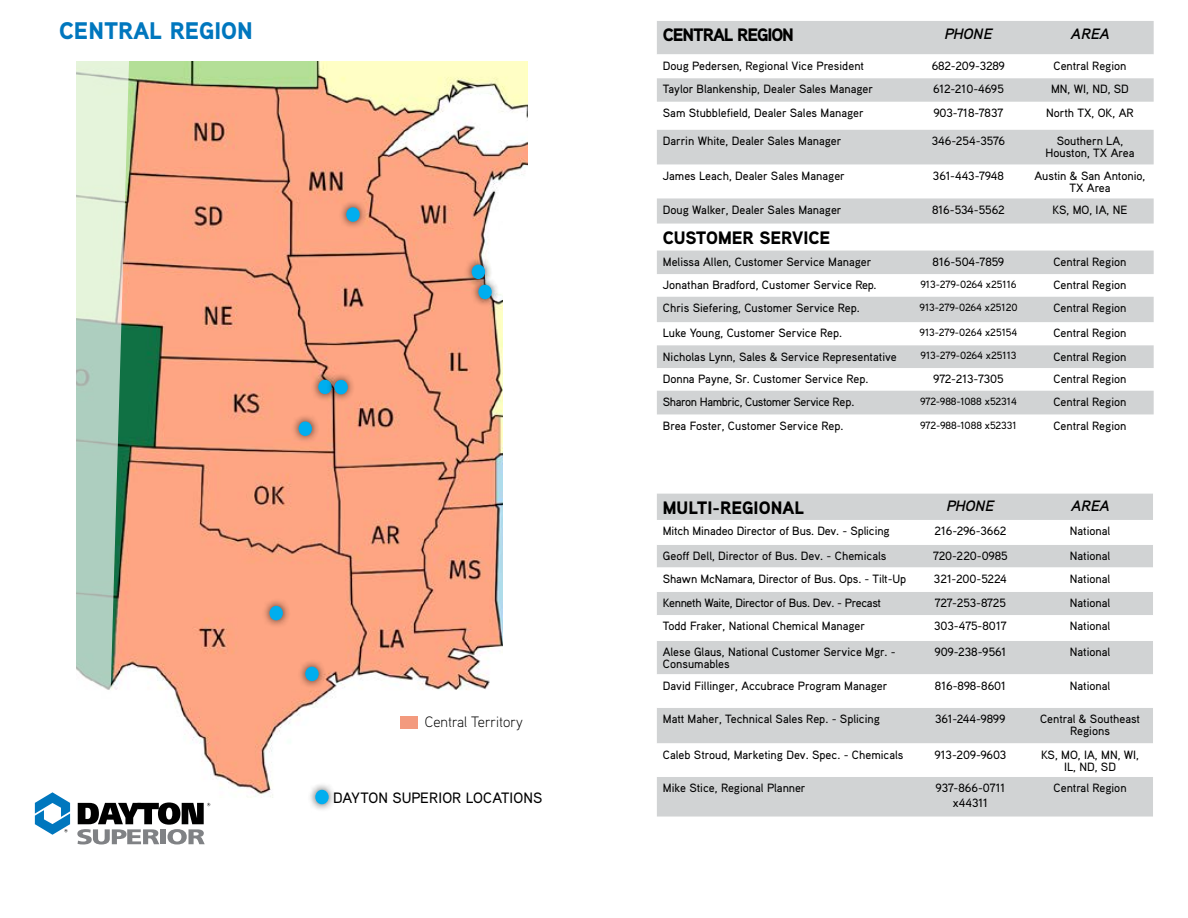
<style>
.page{position:relative;width:1188px;height:918px;background:#fff}
.page>*{position:absolute;margin:0;border:0;box-sizing:border-box;transform-origin:0 0}
.t1{font:900 24px "Aaux Pro OT";color:#0077be}
.t2{font:900 18px "Aaux Pro OT";color:#000}
.t3{font:900 18px "Aaux Pro OT";letter-spacing:-.06em;color:#000}
.t4{font:500 15px "Aaux Pro OT";letter-spacing:.01em;color:#000}
.t5{font:italic 700 15px "Aaux Pro OT";letter-spacing:-.01em;color:#000}
.t6{font:300 15px "Aaux Pro OT";color:#000}
.t7{font:500 12px/12px "Aaux Pro OT";color:#000;text-align:center}
.t8{font:500 12px "Aaux Pro OT";letter-spacing:-.02em;color:#000}
.t9{font:500 12px "Aaux Pro OT";letter-spacing:-.025em;color:#000}
.t10{font:500 12px "Aaux Pro OT";letter-spacing:-.03em;color:#000}
.t11{font:500 10.5px "Aaux Pro OT";color:#000}
</style>
<div class="page">
<svg style="left:657px;top:21px;width:497px;height:393px;fill:#d1d3d4"></svg>
<svg style="left:657px;top:54px;width:497px;height:24px"></svg>
<img style="left:78px;top:62px;width:450px;height:744px">
<svg style="left:35px;top:792px;width:35px;height:43px"></svg>
<svg style="left:77px;top:803px;width:133px;height:42px"></svg>
<div style="left:307px;top:782px;width:29px;height:31px;background:#000;opacity:.75"></div>
<div style="left:316px;top:791px;width:12px;height:13px;background:#00aeef;border-radius:50%"></div>
<div style="left:315px;top:790px;width:14px;height:14px;border:2px solid #00aeef;border-radius:50%"></div>
<div style="left:338px;top:200px;width:29px;height:30px;background:#000;opacity:.75"></div>
<div style="left:347px;top:208px;width:12px;height:13px;background:#00aeef;border-radius:50%"></div>
<div style="left:346px;top:207px;width:14px;height:15px;border:2px solid #00aeef;border-radius:50%"></div>
<div style="left:310px;top:372px;width:29px;height:30px;background:#000;opacity:.75"></div>
<div style="left:319px;top:380px;width:12px;height:13px;background:#00aeef;border-radius:50%"></div>
<div style="left:318px;top:380px;width:14px;height:14px;border:2px solid #00aeef;border-radius:50%"></div>
<div style="left:326px;top:372px;width:29px;height:31px;background:#000;opacity:.75"></div>
<div style="left:335px;top:381px;width:12px;height:13px;background:#00aeef;border-radius:50%"></div>
<div style="left:334px;top:380px;width:14px;height:14px;border:2px solid #00aeef;border-radius:50%"></div>
<div style="left:297px;top:659px;width:29px;height:30px;background:#000;opacity:.75"></div>
<div style="left:306px;top:667px;width:12px;height:13px;background:#00aeef;border-radius:50%"></div>
<div style="left:305px;top:667px;width:14px;height:14px;border:2px solid #00aeef;border-radius:50%"></div>
<div style="left:290px;top:414px;width:30px;height:30px;background:#000;opacity:.75"></div>
<div style="left:299px;top:422px;width:12px;height:13px;background:#00aeef;border-radius:50%"></div>
<div style="left:299px;top:421px;width:13px;height:15px;border:2px solid #00aeef;border-radius:50%"></div>
<div style="left:261px;top:598px;width:29px;height:31px;background:#000;opacity:.75"></div>
<div style="left:270px;top:607px;width:12px;height:13px;background:#00aeef;border-radius:50%"></div>
<div style="left:269px;top:606px;width:14px;height:14px;border:2px solid #00aeef;border-radius:50%"></div>
<div style="left:463px;top:257px;width:30px;height:30px;background:#000;opacity:.75"></div>
<div style="left:472px;top:265px;width:12px;height:13px;background:#00aeef;border-radius:50%"></div>
<div style="left:472px;top:265px;width:13px;height:14px;border:2px solid #00aeef;border-radius:50%"></div>
<div style="left:470px;top:277px;width:29px;height:31px;background:#000;opacity:.75"></div>
<div style="left:479px;top:285px;width:12px;height:13px;background:#00aeef;border-radius:50%"></div>
<div style="left:478px;top:285px;width:14px;height:14px;border:2px solid #00aeef;border-radius:50%"></div>
<svg style="left:76px;top:61px;width:54px;height:661px;background:#bed1bc"></svg>
<div style="left:400px;top:716px;width:18px;height:13px;background:#f39a7e"></div>
<div style="left:503px;top:179px;width:72px;height:502px;background:#fff"></div>
<div style="left:657px;top:494px;width:496px;height:323px;background:#d1d3d4"></div>
<svg style="left:657px;top:520px;width:496px;height:257px"></svg>
<div style="left:388px;top:732px;width:40px;height:28px;background:#fff"></div>
<h1 class="t1" style="left:59px;top:15px;width:195px">CENTRAL REGION</h1>
<h2 class="t3" style="left:663px;top:23px;width:133px">CENTRAL REGION</h2>
<p class="t5" style="left:944px;top:24px;width:50px">PHONE</p>
<p class="t5" style="left:1070px;top:24px;width:41px">AREA</p>
<p class="t7" style="left:663px;top:59px;width:203px">Doug Pedersen, Regional Vice President</p>
<p class="t8" style="left:932px;top:58px;width:75px">682-209-3289</p>
<p class="t7" style="left:1053px;top:59px;width:75px">Central Region</p>
<p class="t7" style="left:663px;top:83px;width:212px">Taylor Blankenship, Dealer Sales Manager</p>
<p class="t7" style="left:933px;top:83px;width:72px">612-210-4695</p>
<p class="t7" style="left:1051px;top:83px;width:79px">MN, WI, ND, SD</p>
<p class="t7" style="left:663px;top:106px;width:202px">Sam Stubblefield, Dealer Sales Manager</p>
<p class="t7" style="left:933px;top:106px;width:72px">903-718-7837</p>
<p class="t7" style="left:1046px;top:106px;width:89px">North TX, OK, AR</p>
<p class="t7" style="left:663px;top:135px;width:180px">Darrin White, Dealer Sales Manager</p>
<p class="t7" style="left:932px;top:135px;width:75px">346-254-3576</p>
<p class="t7" style="left:1045px;top:135px;width:91px">Southern LA,<br>Houston, TX Area</p>
<p class="t7" style="left:663px;top:169px;width:184px">James Leach, Dealer Sales Manager</p>
<p class="t7" style="left:933px;top:169px;width:73px">361-443-7948</p>
<p class="t7" style="left:1035px;top:169px;width:112px">Austin &amp; San Antonio,<br>TX Area</p>
<p class="t7" style="left:663px;top:203px;width:180px">Doug Walker, Dealer Sales Manager</p>
<p class="t7" style="left:932px;top:203px;width:74px">816-534-5562</p>
<p class="t7" style="left:1053px;top:203px;width:76px">KS, MO, IA, NE</p>
<h2 class="t2" style="left:663px;top:226px;width:169px">CUSTOMER SERVICE</h2>
<p class="t7" style="left:663px;top:255px;width:210px">Melissa Allen, Customer Service Manager</p>
<p class="t7" style="left:933px;top:255px;width:73px">816-504-7859</p>
<p class="t7" style="left:1053px;top:255px;width:75px">Central Region</p>
<p class="t7" style="left:663px;top:279px;width:215px">Jonathan Bradford, Customer Service Rep.</p>
<p class="t11" style="left:920px;top:278px;width:98px">913-279-0264 x25116</p>
<p class="t7" style="left:1053px;top:279px;width:75px">Central Region</p>
<p class="t7" style="left:663px;top:302px;width:198px">Chris Siefering, Customer Service Rep.</p>
<p class="t11" style="left:919px;top:301px;width:100px">913-279-0264 x25120</p>
<p class="t7" style="left:1053px;top:302px;width:75px">Central Region</p>
<p class="t7" style="left:663px;top:327px;width:181px">Luke Young, Customer Service Rep.</p>
<p class="t11" style="left:920px;top:326px;width:99px">913-279-0264 x25154</p>
<p class="t7" style="left:1053px;top:327px;width:75px">Central Region</p>
<p class="t7" style="left:663px;top:350px;width:235px">Nicholas Lynn, Sales &amp; Service Representative</p>
<p class="t11" style="left:920px;top:349px;width:98px">913-279-0264 x25113</p>
<p class="t7" style="left:1053px;top:350px;width:75px">Central Region</p>
<p class="t7" style="left:663px;top:373px;width:207px">Donna Payne, Sr. Customer Service Rep.</p>
<p class="t7" style="left:933px;top:373px;width:72px">972-213-7305</p>
<p class="t7" style="left:1053px;top:373px;width:75px">Central Region</p>
<p class="t10" style="left:663px;top:394px;width:193px">Sharon Hambric, Customer Service Rep.</p>
<p class="t11" style="left:920px;top:395px;width:98px">972-988-1088 x52314</p>
<p class="t7" style="left:1053px;top:396px;width:75px">Central Region</p>
<p class="t7" style="left:663px;top:419px;width:182px">Brea Foster, Customer Service Rep.</p>
<p class="t11" style="left:920px;top:418px;width:98px">972-988-1088 x52331</p>
<p class="t7" style="left:1053px;top:419px;width:75px">Central Region</p>
<p class="t6" style="left:425px;top:712px;width:99px">Central Territory</p>
<p class="t4" style="left:333px;top:788px;width:211px">DAYTON SUPERIOR LOCATIONS</p>
<h2 class="t2" style="left:663px;top:496px;width:143px">MULTI-REGIONAL</h2>
<p class="t5" style="left:946px;top:496px;width:50px">PHONE</p>
<p class="t5" style="left:1070px;top:496px;width:41px">AREA</p>
<p class="t7" style="left:663px;top:525px;width:228px">Mitch Minadeo Director of Bus. Dev. - Splicing</p>
<p class="t7" style="left:934px;top:525px;width:73px">216-296-3662</p>
<p class="t7" style="left:1070px;top:525px;width:42px">National</p>
<p class="t7" style="left:663px;top:550px;width:225px">Geoff Dell, Director of Bus. Dev. - Chemicals</p>
<p class="t8" style="left:933px;top:548px;width:76px">720-220-0985</p>
<p class="t7" style="left:1070px;top:550px;width:42px">National</p>
<p class="t7" style="left:663px;top:572px;width:245px">Shawn McNamara, Director of Bus. Ops. - Tilt-Up</p>
<p class="t7" style="left:934px;top:572px;width:74px">321-200-5224</p>
<p class="t7" style="left:1070px;top:572px;width:42px">National</p>
<p class="t9" style="left:663px;top:595px;width:220px">Kenneth Waite, Director of Bus. Dev. - Precast</p>
<p class="t8" style="left:935px;top:595px;width:73px">727-253-8725</p>
<p class="t7" style="left:1070px;top:597px;width:42px">National</p>
<p class="t7" style="left:663px;top:620px;width:204px">Todd Fraker, National Chemical Manager</p>
<p class="t7" style="left:934px;top:620px;width:74px">303-475-8017</p>
<p class="t7" style="left:1070px;top:620px;width:42px">National</p>
<p class="t7" style="left:663px;top:646px;width:234px;text-align:left">Alese Glaus, National Customer Service Mgr. -<br>Consumables</p>
<p class="t7" style="left:935px;top:646px;width:73px">909-238-9561</p>
<p class="t7" style="left:1070px;top:646px;width:42px">National</p>
<p class="t7" style="left:663px;top:679px;width:226px">David Fillinger, Accubrace Program Manager</p>
<p class="t7" style="left:935px;top:679px;width:72px">816-898-8601</p>
<p class="t7" style="left:1070px;top:679px;width:42px">National</p>
<p class="t7" style="left:663px;top:713px;width:219px">Matt Maher, Technical Sales Rep. - Splicing</p>
<p class="t8" style="left:935px;top:711px;width:72px">361-244-9899</p>
<p class="t7" style="left:1040px;top:713px;width:102px">Central &amp; Southeast<br>Regions</p>
<p class="t7" style="left:663px;top:748px;width:242px">Caleb Stroud, Marketing Dev. Spec. - Chemicals</p>
<p class="t7" style="left:935px;top:748px;width:73px">913-209-9603</p>
<p class="t7" style="left:1041px;top:748px;width:100px">KS, MO, IA, MN, WI,<br>IL, ND, SD</p>
<p class="t7" style="left:663px;top:782px;width:144px">Mike Stice, Regional Planner</p>
<p class="t7" style="left:936px;top:780px;width:71px;line-height:14.4px">937-866-0711 x44311</p>
<p class="t7" style="left:1054px;top:782px;width:75px">Central Region</p>
</div>
